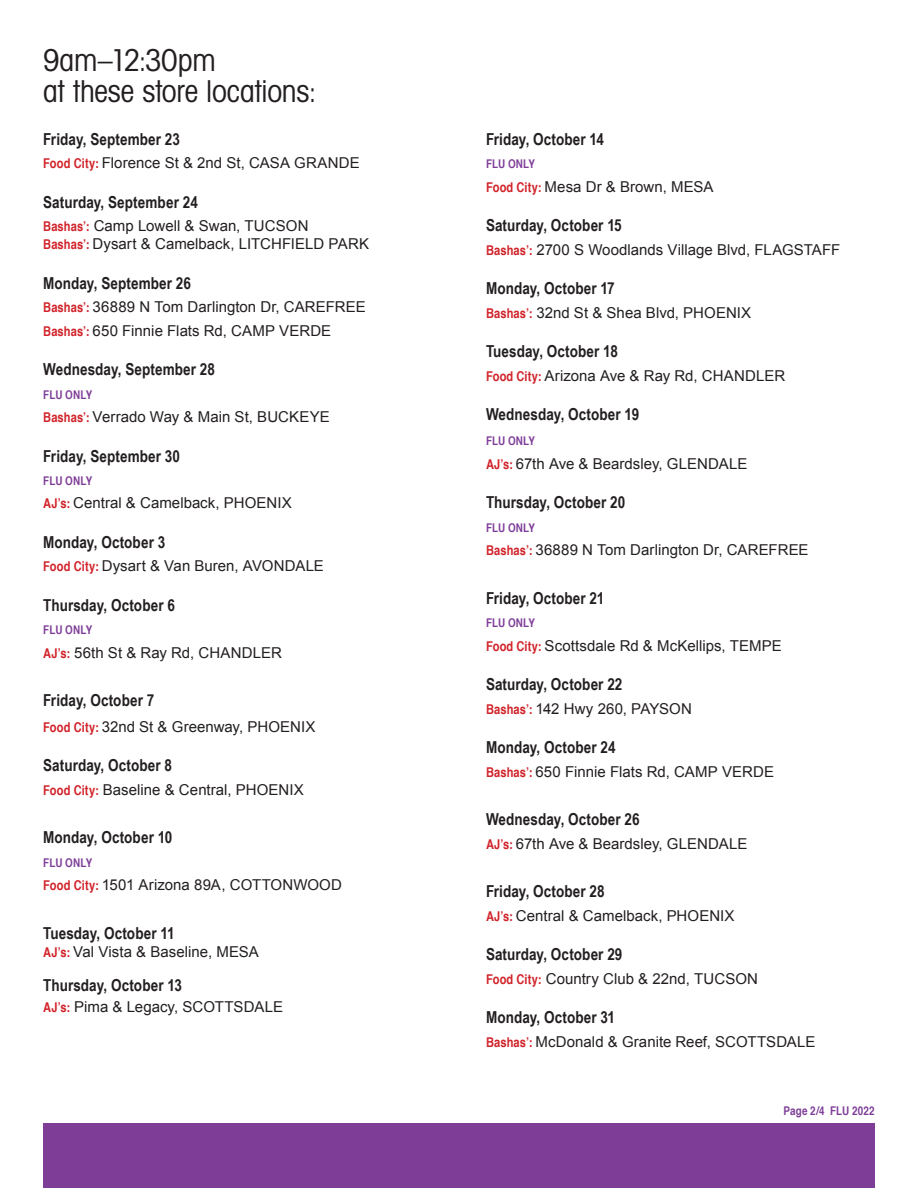
<style>
.page{position:relative;width:918px;height:1188px;background:#fff}
.page>*{position:absolute;margin:0;border:0;box-sizing:border-box;transform-origin:0 0}
._1_3-Sub_Header{font:condensed 30px "Avant Garde IT Cby BT";letter-spacing:-.005em;color:#231f20}
._2-Body{font:700 16.5px "Arial Narrow";letter-spacing:.005em;color:#231f20}
._2-Body-2{font:15px/18px "Arial";letter-spacing:.005em;color:#231f20}
._2-Body-3{font:700 condensed 12px "Helvetica";letter-spacing:.01em;color:#7e3e98}
.s1{font-family:"Helvetica";font-weight:700;font-stretch:condensed;font-size:13.5px;color:#d1232a}
</style>
<div class="page">
<div style="left:43px;top:1123px;width:832px;height:65px;background:#7e3e98"></div>
<p class="_1_3-Sub_Header" style="left:43px;top:42px;width:174px">9am–12:30pm</p>
<p class="_1_3-Sub_Header" style="left:43px;top:73px;width:275px">at these store locations:</p>
<p class="_2-Body" style="left:43px;top:127px;width:138px">Friday, September 23</p>
<p class="_2-Body-2" style="left:43px;top:154px;width:318px"><span class="s1">Food City:</span> Florence St &amp; 2nd St, CASA GRANDE</p>
<p class="_2-Body" style="left:43px;top:190px;width:156px">Saturday, September 24</p>
<p class="_2-Body-2" style="left:43px;top:217px;width:327px"><span class="s1">Bashas’:</span> Camp Lowell &amp; Swan, TUCSON<br><span class="s1">Bashas’:</span> Dysart &amp; Camelback, LITCHFIELD PARK</p>
<p class="_2-Body" style="left:43px;top:271px;width:149px">Monday, September 26</p>
<p class="_2-Body-2" style="left:43px;top:298px;width:324px"><span class="s1">Bashas’:</span> 36889 N Tom Darlington Dr, CAREFREE</p>
<p class="_2-Body-2" style="left:43px;top:322px;width:290px"><span class="s1">Bashas’:</span> 650 Finnie Flats Rd, CAMP VERDE</p>
<p class="_2-Body" style="left:43px;top:357px;width:173px">Wednesday, September 28</p>
<p class="_2-Body-3" style="left:43px;top:387px;width:51px">FLU ONLY</p>
<p class="_2-Body-2" style="left:43px;top:408px;width:288px"><span class="s1">Bashas’:</span> Verrado Way &amp; Main St, BUCKEYE</p>
<p class="_2-Body" style="left:43px;top:443px;width:138px">Friday, September 30</p>
<p class="_2-Body-3" style="left:43px;top:473px;width:51px">FLU ONLY</p>
<p class="_2-Body-2" style="left:43px;top:494px;width:250px"><span class="s1">AJ’s:</span> Central &amp; Camelback, PHOENIX</p>
<p class="_2-Body" style="left:43px;top:530px;width:124px">Monday, October 3</p>
<p class="_2-Body-2" style="left:43px;top:557px;width:282px"><span class="s1">Food City:</span> Dysart &amp; Van Buren, AVONDALE</p>
<p class="_2-Body" style="left:43px;top:593px;width:133px">Thursday, October 6</p>
<p class="_2-Body-3" style="left:43px;top:623px;width:51px">FLU ONLY</p>
<p class="_2-Body-2" style="left:43px;top:644px;width:240px"><span class="s1">AJ’s:</span> 56th St &amp; Ray Rd, CHANDLER</p>
<p class="_2-Body" style="left:43px;top:688px;width:113px">Friday, October 7</p>
<p class="_2-Body-2" style="left:43px;top:718px;width:274px"><span class="s1">Food City:</span> 32nd St &amp; Greenway, PHOENIX</p>
<p class="_2-Body" style="left:43px;top:753px;width:130px">Saturday, October 8</p>
<p class="_2-Body-2" style="left:43px;top:781px;width:262px"><span class="s1">Food City:</span> Baseline &amp; Central, PHOENIX</p>
<p class="_2-Body" style="left:43px;top:825px;width:131px">Monday, October 10</p>
<p class="_2-Body-3" style="left:43px;top:855px;width:51px">FLU ONLY</p>
<p class="_2-Body-2" style="left:43px;top:876px;width:300px"><span class="s1">Food City:</span> 1501 Arizona 89A, COTTONWOOD</p>
<p class="_2-Body" style="left:43px;top:920px;width:133px">Tuesday, October 11</p>
<p class="_2-Body-2" style="left:43px;top:943px;width:217px"><span class="s1">AJ’s:</span> Val Vista &amp; Baseline, MESA</p>
<p class="_2-Body" style="left:43px;top:973px;width:140px">Thursday, October 13</p>
<p class="_2-Body-2" style="left:43px;top:998px;width:241px"><span class="s1">AJ’s:</span> Pima &amp; Legacy, SCOTTSDALE</p>
<p class="_2-Body" style="left:486px;top:127px;width:120px">Friday, October 14</p>
<p class="_2-Body-3" style="left:486px;top:156px;width:51px">FLU ONLY</p>
<p class="_2-Body-2" style="left:486px;top:178px;width:229px"><span class="s1">Food City:</span> Mesa Dr &amp; Brown, MESA</p>
<p class="_2-Body" style="left:486px;top:213px;width:137px">Saturday, October 15</p>
<p class="_2-Body-2" style="left:486px;top:241px;width:356px"><span class="s1">Bashas’:</span> 2700 S Woodlands Village Blvd, FLAGSTAFF</p>
<p class="_2-Body" style="left:486px;top:276px;width:130px">Monday, October 17</p>
<p class="_2-Body-2" style="left:486px;top:304px;width:267px"><span class="s1">Bashas’:</span> 32nd St &amp; Shea Blvd, PHOENIX</p>
<p class="_2-Body" style="left:486px;top:339px;width:133px">Tuesday, October 18</p>
<p class="_2-Body-2" style="left:486px;top:367px;width:301px"><span class="s1">Food City:</span> Arizona Ave &amp; Ray Rd, CHANDLER</p>
<p class="_2-Body" style="left:486px;top:402px;width:155px">Wednesday, October 19</p>
<p class="_2-Body-3" style="left:486px;top:434px;width:51px">FLU ONLY</p>
<p class="_2-Body-2" style="left:486px;top:455px;width:263px"><span class="s1">AJ’s:</span> 67th Ave &amp; Beardsley, GLENDALE</p>
<p class="_2-Body" style="left:486px;top:490px;width:141px">Thursday, October 20</p>
<p class="_2-Body-3" style="left:486px;top:520px;width:51px">FLU ONLY</p>
<p class="_2-Body-2" style="left:486px;top:541px;width:324px"><span class="s1">Bashas’:</span> 36889 N Tom Darlington Dr, CAREFREE</p>
<p class="_2-Body" style="left:486px;top:586px;width:120px">Friday, October 21</p>
<p class="_2-Body-3" style="left:486px;top:615px;width:51px">FLU ONLY</p>
<p class="_2-Body-2" style="left:486px;top:637px;width:297px"><span class="s1">Food City:</span> Scottsdale Rd &amp; McKellips, TEMPE</p>
<p class="_2-Body" style="left:486px;top:672px;width:138px">Saturday, October 22</p>
<p class="_2-Body-2" style="left:486px;top:700px;width:207px"><span class="s1">Bashas’:</span> 142 Hwy 260, PAYSON</p>
<p class="_2-Body" style="left:486px;top:735px;width:131px">Monday, October 24</p>
<p class="_2-Body-2" style="left:486px;top:763px;width:290px"><span class="s1">Bashas’:</span> 650 Finnie Flats Rd, CAMP VERDE</p>
<p class="_2-Body" style="left:486px;top:807px;width:155px">Wednesday, October 26</p>
<p class="_2-Body-2" style="left:486px;top:835px;width:263px"><span class="s1">AJ’s:</span> 67th Ave &amp; Beardsley, GLENDALE</p>
<p class="_2-Body" style="left:486px;top:879px;width:120px">Friday, October 28</p>
<p class="_2-Body-2" style="left:486px;top:907px;width:250px"><span class="s1">AJ’s:</span> Central &amp; Camelback, PHOENIX</p>
<p class="_2-Body" style="left:486px;top:942px;width:138px">Saturday, October 29</p>
<p class="_2-Body-2" style="left:486px;top:970px;width:274px"><span class="s1">Food City:</span> Country Club &amp; 22nd, TUCSON</p>
<p class="_2-Body" style="left:486px;top:1005px;width:131px">Monday, October 31</p>
<p class="_2-Body-2" style="left:486px;top:1033px;width:331px"><span class="s1">Bashas’:</span> McDonald &amp; Granite Reef, SCOTTSDALE</p>
<p class="_2-Body-3" style="left:783px;top:1104px;width:93px">Page 2/4 FLU 2022</p>
</div>
